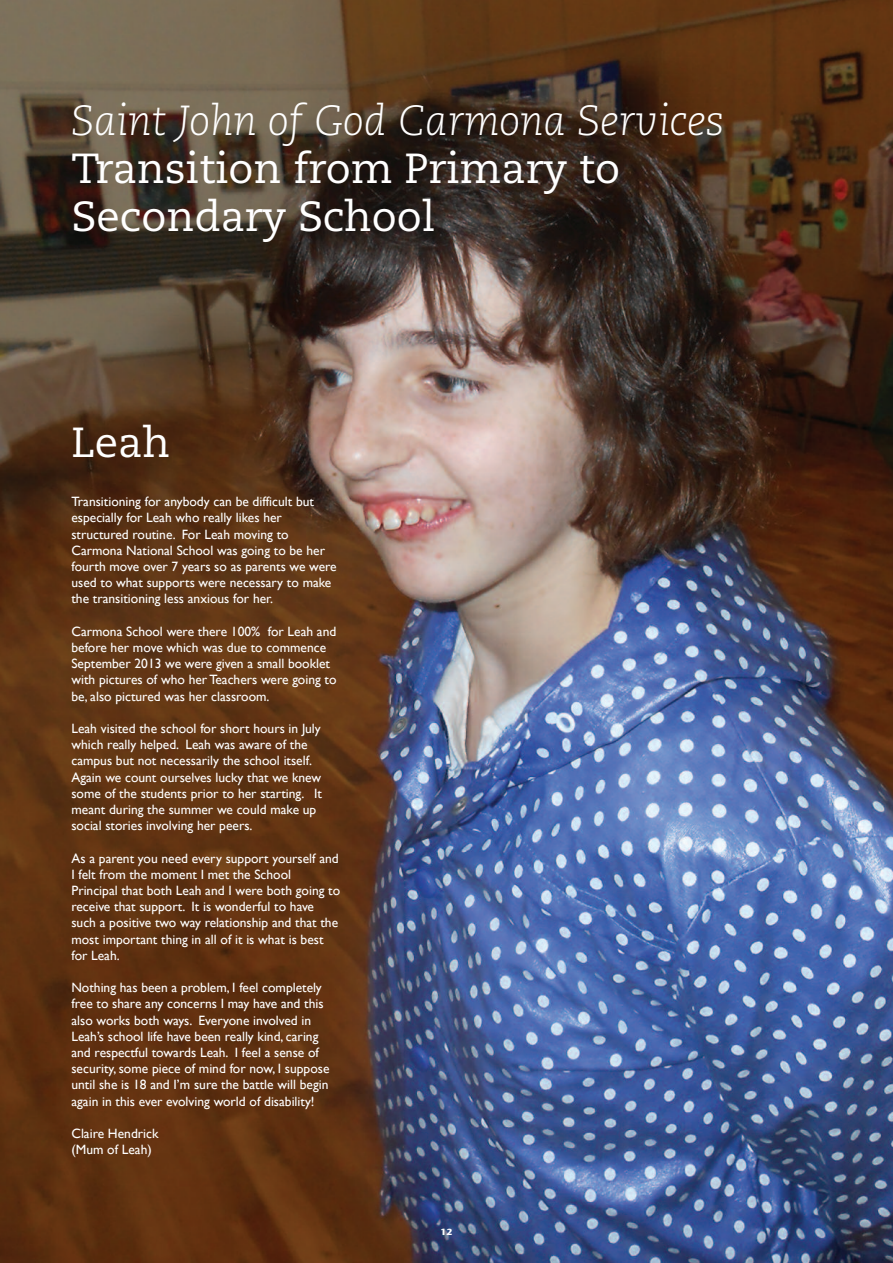
<style>
.page{position:relative;width:893px;height:1263px;background:#fff}
.page>*{position:absolute;margin:0;border:0;box-sizing:border-box;transform-origin:0 0}
.t1{font:42px/48px "Caecilia";color:#fff}
.t2{font:italic 300 42px "Caecilia";color:#fff}
.t3{font:13.5px/16.2px "Gill Sans";color:#fff}
.t4{font:9px "Stone Sans ITCTT Bold";color:#fff}
</style>
<div class="page">
<img style="left:0;top:0;width:893px;height:1263px">
<h1 class="t2" style="left:71px;top:103px;width:654px">Saint John of God Carmona Services</h1>
<h1 class="t1" style="left:71px;top:148px;width:550px">Transition from Primary to<br>Secondary School</h1>
<h1 class="t1" style="left:71px;top:422px;width:100px">Leah</h1>
<p class="t3" style="left:71px;top:493px;width:267px">Transitioning for anybody can be difficult but especially for Leah who really likes her structured routine. For Leah moving to Carmona National School was going to be her fourth move over 7 years so as parents we were used to what supports were necessary to make the transitioning less anxious for her.</p>
<p class="t3" style="left:71px;top:623px;width:267px">Carmona School were there 100% for Leah and before her move which was due to commence September 2013 we were given a small booklet with pictures of who her Teachers were going to be, also pictured was her classroom.</p>
<p class="t3" style="left:71px;top:720px;width:252px">Leah visited the school for short hours in July which really helped. Leah was aware of the campus but not necessarily the school itself.<br>Again we count ourselves lucky that we knew some of the students prior to her starting. It meant during the summer we could make up social stories involving her peers.</p>
<p class="t3" style="left:71px;top:850px;width:270px">As a parent you need every support yourself and I felt from the moment I met the School Principal that both Leah and I were both going to receive that support. It is wonderful to have such a positive two way relationship and that the most important thing in all of it is what is best for Leah.</p>
<p class="t3" style="left:71px;top:979px;width:260px">Nothing has been a problem, I feel completely free to share any concerns I may have and this also works both ways. Everyone involved in Leah’s school life have been really kind, caring and respectful towards Leah. I feel a sense of security, some piece of mind for now, I suppose until she is 18 and I’m sure the battle will begin again in this ever evolving world of disability!</p>
<p class="t3" style="left:71px;top:1125px;width:89px">Claire Hendrick (Mum of Leah)</p>
<p class="t4" style="left:440px;top:1225px;width:14px">12</p>
</div>
